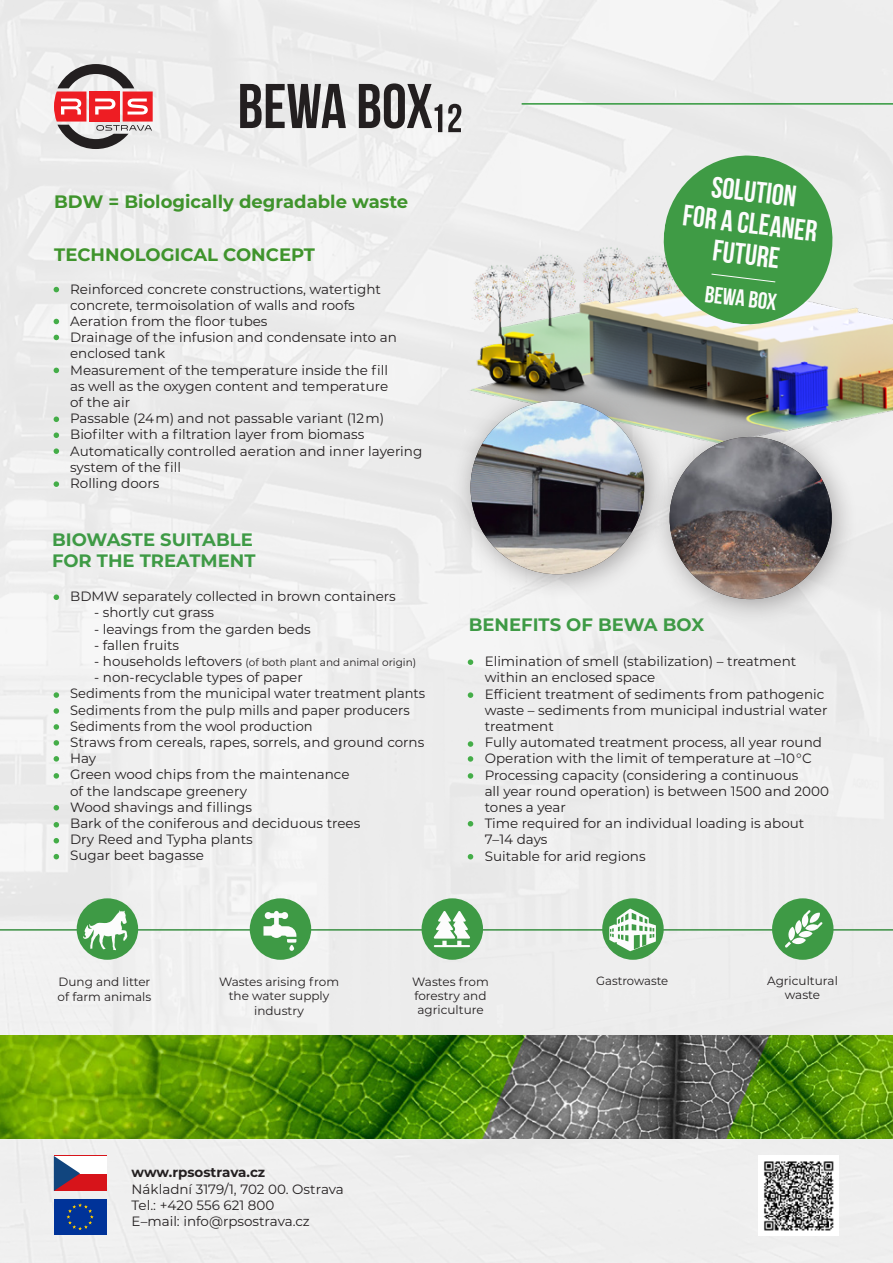
<style>
.page{position:relative;width:893px;height:1263px;background:#eee}
.page>*{position:absolute;margin:0;border:0;box-sizing:border-box;transform-origin:0 0}
.t1{font:63px "Bebas Neue";color:#231f20}
.t2{font:29.55px/31.5px "Bebas Neue";color:#fcfcfc;text-align:center}
.t3{font:23.4px "Bebas Neue";color:#fcfcfc}
.t4{font:700 18px "Montserrat";color:#3f942c}
.t5{font:700 18px "Montserrat";color:#3e9a45}
.t6{font:13.5px/16.2px "Montserrat";color:#231f20}
.t7{font:700 13.5px "Montserrat";letter-spacing:-.005em;color:#231f20}
.t8{font:12px/14.4px "Montserrat";color:#231f20}
.t9{font:10.5px "Montserrat";color:#231f20}
.s1{font-size:13.5px}
</style>
<div class="page">
<hr style="left:0;top:929px;width:893px;height:2px;background:#3a9043">
<svg style="left:54px;top:64px;width:99px;height:85px"></svg>
<hr style="left:522px;top:103px;width:371px;height:2px;background:#31983c">
<svg style="left:54px;top:287px;width:5px;height:5px"></svg>
<svg style="left:54px;top:319px;width:5px;height:5px"></svg>
<svg style="left:54px;top:335px;width:5px;height:5px"></svg>
<svg style="left:54px;top:368px;width:5px;height:5px"></svg>
<svg style="left:54px;top:594px;width:5px;height:6px"></svg>
<svg style="left:54px;top:692px;width:5px;height:6px"></svg>
<svg style="left:54px;top:708px;width:5px;height:6px"></svg>
<svg style="left:54px;top:724px;width:5px;height:6px"></svg>
<svg style="left:54px;top:740px;width:5px;height:6px"></svg>
<svg style="left:54px;top:773px;width:5px;height:6px"></svg>
<svg style="left:54px;top:805px;width:5px;height:5px"></svg>
<svg style="left:54px;top:822px;width:5px;height:5px"></svg>
<svg style="left:54px;top:838px;width:5px;height:5px"></svg>
<svg style="left:54px;top:854px;width:5px;height:5px"></svg>
<svg style="left:468px;top:659px;width:5px;height:6px"></svg>
<svg style="left:468px;top:692px;width:5px;height:6px"></svg>
<svg style="left:468px;top:773px;width:5px;height:6px"></svg>
<svg style="left:468px;top:741px;width:5px;height:6px"></svg>
<svg style="left:468px;top:756px;width:5px;height:6px"></svg>
<svg style="left:468px;top:821px;width:5px;height:5px"></svg>
<img style="left:759px;top:1155px;width:80px;height:80px">
<div style="left:772px;top:898px;width:61px;height:62px;background:#3e9a45;border-radius:50%"></div>
<svg style="left:785px;top:910px;width:37px;height:38px"></svg>
<div style="left:602px;top:898px;width:62px;height:62px;background:#3e9a45;border-radius:50%"></div>
<svg style="left:609px;top:909px;width:47px;height:42px"></svg>
<div style="left:422px;top:898px;width:61px;height:62px;background:#3e9a45;border-radius:50%"></div>
<svg style="left:434px;top:911px;width:36px;height:36px"></svg>
<div style="left:77px;top:898px;width:61px;height:62px;background:#3e9a45;border-radius:50%"></div>
<svg style="left:83px;top:910px;width:44px;height:40px"></svg>
<div style="left:250px;top:898px;width:61px;height:62px;background:#3e9a45;border-radius:50%"></div>
<svg style="left:263px;top:911px;width:33px;height:40px"></svg>
<img style="left:0;top:1035px;width:893px;height:103px">
<div style="left:54px;top:1199px;width:52px;height:35px;background:#039"></div>
<svg style="left:67px;top:1203px;width:27px;height:27px"></svg>
<div style="left:54px;top:1156px;width:52px;height:35px;background:#d7141a"></div>
<div style="left:54px;top:1156px;width:52px;height:17px;background:#fff"></div>
<svg style="left:54px;top:1156px;width:26px;height:35px"></svg>
<img style="left:468px;top:149px;width:425px;height:364px">
<div style="left:649px;top:416px;width:209px;height:209px;background:#231f20;opacity:.37"></div>
<img style="left:670px;top:437px;width:162px;height:162px;border-radius:81px">
<div style="left:450px;top:380px;width:220px;height:220px;background:#231f20;opacity:.37"></div>
<img style="left:470px;top:401px;width:174px;height:173px;border-radius:87px">
<svg style="left:659px;top:150px;width:178px;height:179px;background:#73b376"></svg>
<svg style="left:54px;top:416px;width:5px;height:6px"></svg>
<svg style="left:54px;top:432px;width:5px;height:6px"></svg>
<svg style="left:54px;top:756px;width:5px;height:6px"></svg>
<svg style="left:468px;top:854px;width:5px;height:5px"></svg>
<svg style="left:54px;top:448px;width:5px;height:6px"></svg>
<svg style="left:54px;top:481px;width:5px;height:6px"></svg>
<p class="t1" style="left:238px;top:72px;width:227px">bEWA BOX₁₂</p>
<p class="t4" style="left:54px;top:188px;width:355px">BDW = Biologically degradable waste</p>
<p class="t4" style="left:54px;top:241px;width:262px">TECHNOLOGICAL CONCEPT</p>
<p class="t6" style="left:70px;top:280px;width:312px">Reinforced concrete constructions, watertight concrete, termoisolation of walls and roofs</p>
<p class="t6" style="left:70px;top:313px;width:199px">Aeration from the floor tubes</p>
<p class="t6" style="left:70px;top:329px;width:328px">Drainage of the infusion and condensate into an enclosed tank</p>
<p class="t6" style="left:70px;top:361px;width:320px;text-align:justify">Measurement of the temperature inside the fill as well as the oxygen content and temperature of the air</p>
<p class="t6" style="left:70px;top:410px;width:316px">Passable (24 m) and not passable variant (12 m)</p>
<p class="t6" style="left:70px;top:426px;width:296px">Biofilter with a filtration layer from biomass</p>
<p class="t6" style="left:70px;top:442px;width:354px">Automatically controlled aeration and inner layering system of the fill</p>
<p class="t6" style="left:70px;top:475px;width:91px">Rolling doors</p>
<p class="t5" style="left:52px;top:526px;width:202px">BIOWASTE SUITABLE</p>
<p class="t5" style="left:52px;top:548px;width:205px">FOR THE TREATMENT</p>
<p class="t6" style="left:70px;top:588px;width:327px">BDMW separately collected in brown containers</p>
<p class="t6" style="left:94px;top:604px;width:121px">- shortly cut grass</p>
<p class="t6" style="left:94px;top:620px;width:218px">- leavings from the garden beds</p>
<p class="t6" style="left:94px;top:636px;width:87px">- fallen fruits</p>
<p class="t9" style="left:94px;top:655px;width:324px"><span class="s1">- households leftovers</span> (of both plant and animal origin)</p>
<p class="t6" style="left:94px;top:669px;width:210px">- non-recyclable types of paper</p>
<p class="t6" style="left:70px;top:685px;width:357px">Sediments from the municipal water treatment plants</p>
<p class="t6" style="left:70px;top:701px;width:341px">Sediments from the pulp mills and paper producers</p>
<p class="t6" style="left:70px;top:717px;width:244px">Sediments from the wool production</p>
<p class="t6" style="left:70px;top:734px;width:356px">Straws from cereals, rapes, sorrels, and ground corns</p>
<p class="t6" style="left:70px;top:750px;width:28px">Hay</p>
<p class="t6" style="left:70px;top:766px;width:281px">Green wood chips from the maintenance of the landscape greenery</p>
<p class="t6" style="left:70px;top:798px;width:183px">Wood shavings and fillings</p>
<p class="t6" style="left:70px;top:815px;width:292px">Bark of the coniferous and deciduous trees</p>
<p class="t6" style="left:70px;top:831px;width:184px">Dry Reed and Typha plants</p>
<p class="t6" style="left:70px;top:847px;width:135px">Sugar beet bagasse</p>
<p class="t2" style="left:689px;top:167px;width:136px;rotate:7deg">solution<br>for a cleaner future</p>
<p class="t3" style="left:707px;top:281px;width:74px;rotate:7deg">bEWA box</p>
<p class="t5" style="left:469px;top:611px;width:237px">BENEFITS OF BEWA BOX</p>
<p class="t6" style="left:485px;top:653px;width:313px">Elimination of smell (stabilization) – treatment within an enclosed space</p>
<p class="t6" style="left:485px;top:685px;width:344px">Efficient treatment of sediments from pathogenic waste – sediments from municipal industrial water treatment</p>
<p class="t6" style="left:485px;top:734px;width:339px">Fully automated treatment process, all year round</p>
<p class="t6" style="left:485px;top:750px;width:329px">Operation with the limit of temperature at –10 °C</p>
<p class="t6" style="left:485px;top:766px;width:346px">Processing capacity (considering a continuous<br>all year round operation) is between 1500 and 2000 tones a year</p>
<p class="t6" style="left:485px;top:815px;width:321px">Time required for an individual loading is about<br>7–14 days</p>
<p class="t6" style="left:485px;top:847px;width:162px">Suitable for arid regions</p>
<p class="t8" style="left:58px;top:974px;width:95px">Dung and litter of farm animals</p>
<p class="t8" style="left:219px;top:974px;width:122px;text-align:center">Wastes arising from the water supply industry</p>
<p class="t8" style="left:412px;top:974px;width:78px">Wastes from forestry and agriculture</p>
<p class="t8" style="left:596px;top:973px;width:74px">Gastrowaste</p>
<p class="t8" style="left:767px;top:973px;width:72px;text-align:center">Agricultural waste</p>
<p class="t7" style="left:132px;top:1163px;width:135px">www.rpsostrava.cz</p>
<p class="t6" style="left:132px;top:1180px;width:214px">Nákladní 3179/1, 702 00. Ostrava</p>
<p class="t6" style="left:132px;top:1196px;width:144px">Tel.: +420 556 621 800</p>
<p class="t6" style="left:132px;top:1212px;width:180px">E–mail: info@rpsostrava.cz</p>
</div>
